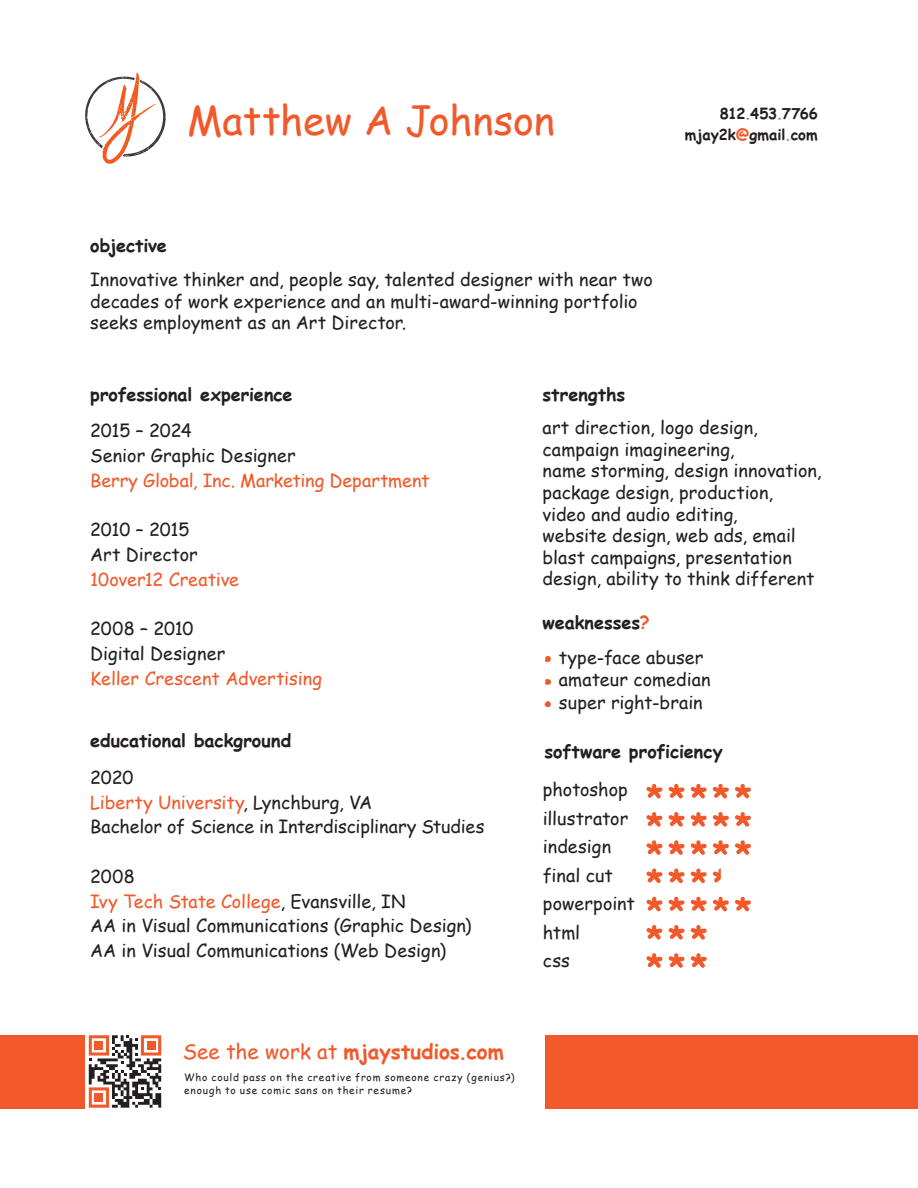
<style>
.page{position:relative;width:918px;height:1188px;background:#fff}
.page>*{position:absolute;margin:0;border:0;box-sizing:border-box;transform-origin:0 0}
.t1{font:39.75px "Comic Sans MS";color:#f1592a}
.t2{font:700 20.7px "Comic Sans MS";letter-spacing:-.005em;color:#f1592a}
.t3{font:18px/21.6px "Comic Sans MS";color:#231f20}
.t4{font:700 18px "Comic Sans MS";letter-spacing:-.005em;color:#231f20}
.t5{font:18px "Comic Sans MS";letter-spacing:-.005em;color:#f1592a}
.t6{font:700 14.85px/21px "Comic Sans MS";letter-spacing:-.005em;color:#231f20;text-align:right}
.t7{font:10.2px/13px "Comic Sans MS";letter-spacing:.075em;color:#231f20}
.s1{color:#f1592a}
.s2{font-weight:700}
.s3{font-weight:700;color:#f1592a}
.s4{font-weight:400}
</style>
<div class="page">
<svg style="left:545px;top:656px;width:6px;height:6px"></svg>
<svg style="left:545px;top:679px;width:6px;height:6px"></svg>
<svg style="left:545px;top:701px;width:6px;height:6px"></svg>
<svg style="left:646px;top:784px;width:16px;height:14px"></svg>
<svg style="left:669px;top:784px;width:16px;height:14px"></svg>
<svg style="left:691px;top:784px;width:16px;height:14px"></svg>
<svg style="left:713px;top:784px;width:16px;height:14px"></svg>
<svg style="left:735px;top:784px;width:16px;height:14px"></svg>
<svg style="left:646px;top:812px;width:16px;height:15px"></svg>
<svg style="left:669px;top:812px;width:16px;height:15px"></svg>
<svg style="left:691px;top:812px;width:16px;height:15px"></svg>
<svg style="left:713px;top:812px;width:16px;height:15px"></svg>
<svg style="left:735px;top:812px;width:16px;height:15px"></svg>
<svg style="left:646px;top:840px;width:16px;height:15px"></svg>
<svg style="left:669px;top:840px;width:16px;height:15px"></svg>
<svg style="left:691px;top:840px;width:16px;height:15px"></svg>
<svg style="left:713px;top:840px;width:16px;height:15px"></svg>
<svg style="left:735px;top:840px;width:16px;height:15px"></svg>
<svg style="left:646px;top:869px;width:16px;height:14px"></svg>
<svg style="left:669px;top:869px;width:16px;height:14px"></svg>
<svg style="left:691px;top:869px;width:16px;height:14px"></svg>
<svg style="left:713px;top:869px;width:8px;height:13px"></svg>
<svg style="left:646px;top:897px;width:16px;height:14px"></svg>
<svg style="left:669px;top:897px;width:16px;height:14px"></svg>
<svg style="left:691px;top:897px;width:16px;height:14px"></svg>
<svg style="left:713px;top:897px;width:16px;height:14px"></svg>
<svg style="left:735px;top:897px;width:16px;height:14px"></svg>
<svg style="left:646px;top:925px;width:16px;height:15px"></svg>
<svg style="left:669px;top:925px;width:16px;height:15px"></svg>
<svg style="left:691px;top:925px;width:16px;height:15px"></svg>
<svg style="left:646px;top:953px;width:16px;height:15px"></svg>
<svg style="left:669px;top:953px;width:16px;height:15px"></svg>
<svg style="left:691px;top:953px;width:16px;height:15px"></svg>
<svg style="left:85px;top:73px;width:81px;height:91px"></svg>
<svg style="left:89px;top:1035px;width:72px;height:73px"></svg>
<div style="left:95px;top:1041px;width:8px;height:9px;background:#f1592a"></div>
<div style="left:147px;top:1041px;width:8px;height:9px;background:#f1592a"></div>
<div style="left:95px;top:1093px;width:8px;height:9px;background:#f1592a"></div>
<div style="left:546px;top:1035px;width:372px;height:73px;background:#f1592a"></div>
<div style="left:0;top:1035px;width:85px;height:73px;background:#f1592a"></div>
<h1 class="t1" style="left:187px;top:91px;width:369px">Matthew A Johnson</h1>
<p class="t6" style="left:685px;top:103px;width:134px">812<span class="s1">.</span>453<span class="s1">.</span>7766 mjay2k<span class="s1">@</span>gmail<span class="s1">.</span>com</p>
<p class="t4" style="left:90px;top:233px;width:78px">objective</p>
<p class="t3" style="left:90px;top:268px;width:564px">Innovative thinker and, people say, talented designer with near two decades of work experience and an multi-award-winning portfolio seeks employment as an Art Director.</p>
<p class="t4" style="left:90px;top:381px;width:204px">professional experience</p>
<p class="t3" style="left:90px;top:418px;width:207px;line-height:24.8px">2015 – 2024<br>Senior Graphic Designer</p>
<p class="t5" style="left:90px;top:467px;width:341px">Berry Global, Inc. Marketing Department</p>
<p class="t3" style="left:90px;top:517px;width:109px;line-height:24.8px">2010 – 2015<br>Art Director</p>
<p class="t5" style="left:90px;top:566px;width:150px">10over12 Creative</p>
<p class="t3" style="left:90px;top:616px;width:137px;line-height:24.8px">2008 – 2010<br>Digital Designer</p>
<p class="t5" style="left:90px;top:665px;width:233px">Keller Crescent Advertising</p>
<p class="t4" style="left:90px;top:727px;width:203px">educational background</p>
<p class="t3" style="left:90px;top:764px;width:396px;line-height:24.8px">2020<br><span class="s1">Liberty University</span>, Lynchburg, VA<br>Bachelor of Science in Interdisciplinary Studies</p>
<p class="t3" style="left:90px;top:863px;width:383px;line-height:24.8px">2008<br><span class="s1">Ivy Tech State College</span>, Evansville, IN<br>AA in Visual Communications (Graphic Design)<br>AA in Visual Communications (Web Design)</p>
<p class="t4" style="left:543px;top:381px;width:84px">strengths</p>
<p class="t3" style="left:543px;top:416px;width:280px">art direction, logo design, campaign imagineering,<br>name storming, design innovation, package design, production,<br>video and audio editing,<br>website design, web ads, email blast campaigns, presentation design, ability to think different</p>
<p class="t3" style="left:559px;top:605px;width:146px;line-height:34.5px;text-indent:-16px"><span class="s2">weaknesses</span><span class="s3">? </span>type-face abuser</p>
<p class="t3" style="left:559px;top:668px;width:153px;line-height:22.5px">amateur comedian super right-brain</p>
<p class="t4" style="left:544px;top:738px;width:180px">software proficiency</p>
<p class="t3" style="left:543px;top:775px;width:94px;line-height:28.5px">photoshop illustrator indesign final cut powerpoint html<br>css</p>
<p class="t2" style="left:183px;top:1036px;width:323px"><span class="s4">See the work at</span> mjaystudios.com</p>
<p class="t7" style="left:184px;top:1071px;width:332px">Who could pass on the creative from someone crazy (genius?) enough to use comic sans on their resume?</p>
</div>
